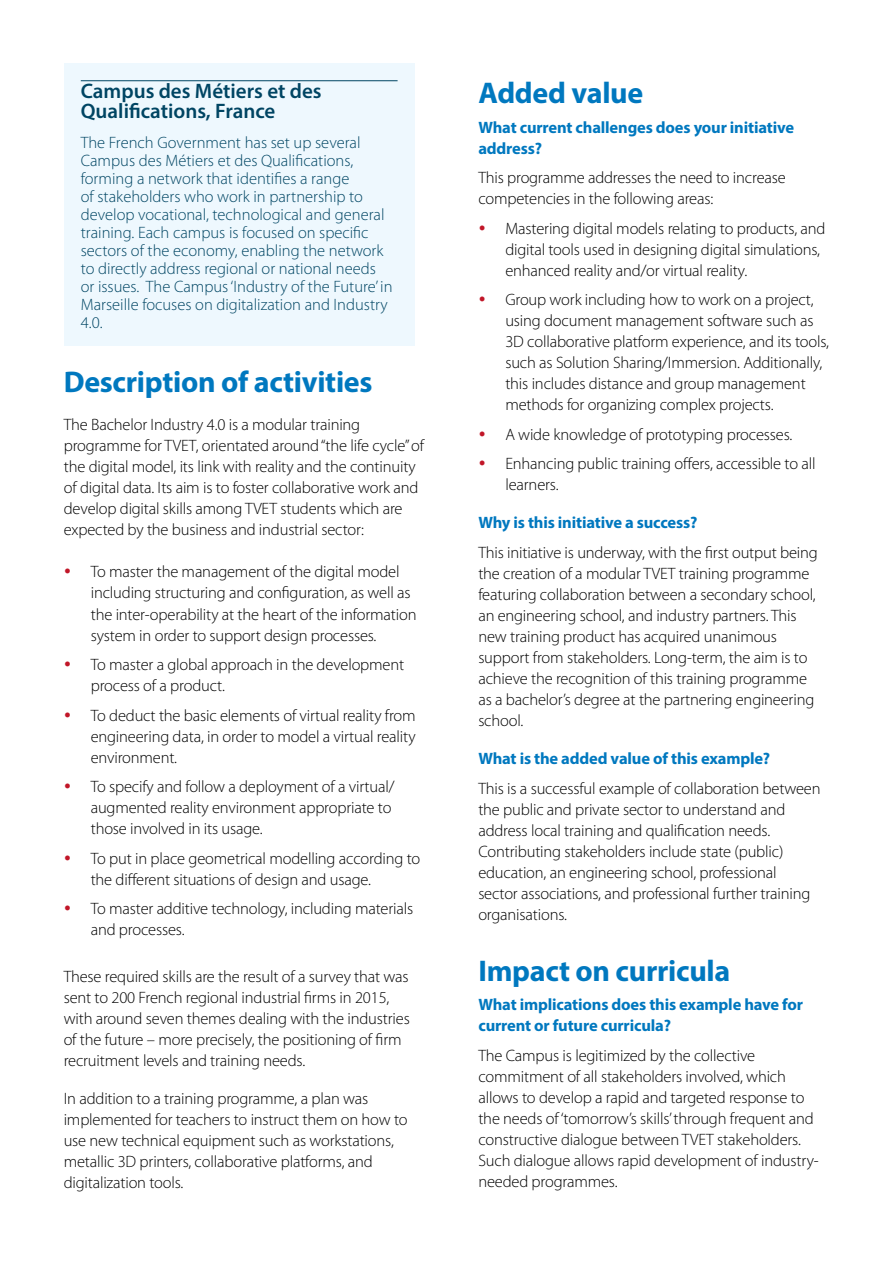
<style>
.page{position:relative;width:893px;height:1263px;background:#fff}
.page>*{position:absolute;margin:0;border:0;box-sizing:border-box;transform-origin:0 0}
.t1{font:700 30px "Myriad Pro";letter-spacing:-.01em;color:#0078bf}
.t2{font:600 21px/19.5px "Myriad Pro";color:#004563}
.t3{font:300 16.5px/21px "Myriad Pro";letter-spacing:-.01em;color:#000}
.t4{font:300 16.5px/18px "Myriad Pro";color:#004563}
.t5{font:700 16.5px/21px "Myriad Pro";letter-spacing:-.01em;color:#0078bf}
</style>
<div class="page">
<div style="left:64px;top:63px;width:351px;height:282px;background:#eef8fe"></div>
<hr style="left:81px;top:80px;width:317px;height:1px;background:#004563">
<p class="t2" style="left:81px;top:81px;width:242px">Campus des Métiers et des<br>Qualifications, France</p>
<p class="t4" style="left:81px;top:134px;width:313px">The French Government has set up several Campus des Métiers et des Qualifications, forming a network that identifies a range<br>of stakeholders who work in partnership to develop vocational, technological and general training. Each campus is focused on specific sectors of the economy, enabling the network to directly address regional or national needs or issues. The Campus ‘Industry of the Future’ in Marseille focuses on digitalization and Industry 4.0.</p>
<h1 class="t1" style="left:64px;top:363px;width:310px">Description of activities</h1>
<p class="t3" style="left:64px;top:414px;width:362px">The Bachelor Industry 4.0 is a modular training programme for TVET, orientated around “the life cycle” of the digital model, its link with reality and the continuity of digital data. Its aim is to foster collaborative work and develop digital skills among TVET students which are expected by the business and industrial sector:</p>
<p class="t3" style="left:91px;top:561px;width:327px">To master the management of the digital model including structuring and configuration, as well as the inter-operability at the heart of the information system in order to support design processes.</p>
<p class="t3" style="left:91px;top:654px;width:315px">To master a global approach in the development process of a product.</p>
<p class="t3" style="left:91px;top:704px;width:326px;text-align:justify">To deduct the basic elements of virtual reality from engineering data, in order to model a virtual reality environment.</p>
<p class="t3" style="left:91px;top:776px;width:305px">To specify and follow a deployment of a virtual/ augmented reality environment appropriate to those involved in its usage.</p>
<p class="t3" style="left:91px;top:847px;width:331px">To put in place geometrical modelling according to the different situations of design and usage.</p>
<p class="t3" style="left:91px;top:898px;width:324px">To master additive technology, including materials and processes.</p>
<p class="t3" style="left:64px;top:965px;width:348px">These required skills are the result of a survey that was sent to 200 French regional industrial firms in 2015, with around seven themes dealing with the industries of the future – more precisely, the positioning of firm recruitment levels and training needs.</p>
<p class="t3" style="left:64px;top:1087px;width:345px">In addition to a training programme, a plan was implemented for teachers to instruct them on how to use new technical equipment such as workstations, metallic 3D printers, collaborative platforms, and digitalization tools.</p>
<h1 class="t1" style="left:478px;top:74px;width:166px">Added value</h1>
<p class="t5" style="left:478px;top:116px;width:317px">What current challenges does your initiative address?</p>
<p class="t3" style="left:478px;top:167px;width:309px">This programme addresses the need to increase competencies in the following areas:</p>
<p class="t3" style="left:505px;top:218px;width:322px">Mastering digital models relating to products, and digital tools used in designing digital simulations, enhanced reality and/or virtual reality.</p>
<p class="t3" style="left:505px;top:289px;width:325px">Group work including how to work on a project, using document management software such as 3D collaborative platform experience, and its tools, such as Solution Sharing/Immersion. Additionally, this includes distance and group management methods for organizing complex projects.</p>
<p class="t3" style="left:505px;top:419px;width:312px;line-height:29.5px">A wide knowledge of prototyping processes.<br>Enhancing public training offers, accessible to all</p>
<p class="t3" style="left:505px;top:474px;width:55px">learners.</p>
<p class="t5" style="left:478px;top:512px;width:221px">Why is this initiative a success?</p>
<p class="t3" style="left:478px;top:542px;width:341px">This initiative is underway, with the first output being the creation of a modular TVET training programme featuring collaboration between a secondary school, an engineering school, and industry partners. This new training product has acquired unanimous support from stakeholders. Long-term, the aim is to achieve the recognition of this training programme as a bachelor’s degree at the partnering engineering school.</p>
<p class="t5" style="left:478px;top:747px;width:293px">What is the added value of this example?</p>
<p class="t3" style="left:478px;top:777px;width:344px">This is a successful example of collaboration between the public and private sector to understand and address local training and qualification needs.<br>Contributing stakeholders include state (public) education, an engineering school, professional<br>sector associations, and professional further training organisations.</p>
<h1 class="t1" style="left:478px;top:951px;width:253px">Impact on curricula</h1>
<p class="t5" style="left:478px;top:994px;width:326px">What implications does this example have for current or future curricula?</p>
<p class="t3" style="left:478px;top:1045px;width:342px">The Campus is legitimized by the collective commitment of all stakeholders involved, which allows to develop a rapid and targeted response to the needs of ‘tomorrow’s skills’ through frequent and constructive dialogue between TVET stakeholders.<br>Such dialogue allows rapid development of industry&shy;needed programmes.</p>
</div>
